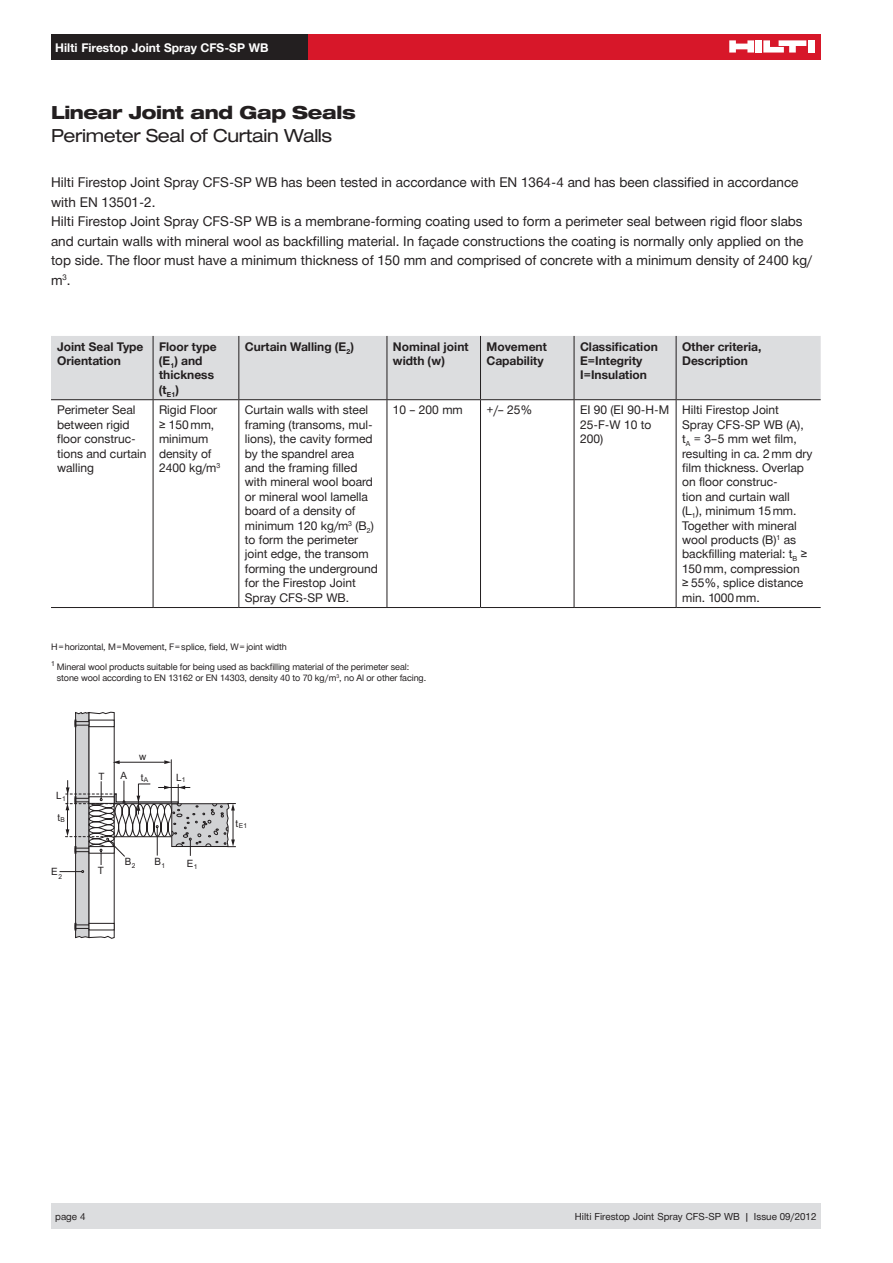
<style>
.page{position:relative;width:893px;height:1263px;background:#fff}
.page>*{position:absolute;margin:0;border:0;box-sizing:border-box;transform-origin:0 0}
.t1{font:expanded 18px "Hilti";letter-spacing:-.02em;color:#231f20}
.t2{font:800 expanded 18px "Hilti";letter-spacing:-.02em;color:#231f20}
.t3{font:13.5px/19.5px "Hilti";color:#231f20}
.t4{font:12px/14.4px "Hilti";color:#231f20}
.t5{font:700 12px/14.4px "Hilti";color:#231f20}
.t6{font:700 12px "Hilti";color:#fff}
.t7{font:10.05px "Arial";color:#231f20}
.t8{font:9.75px "Hilti";color:#231f20}
.t9{font:9px/19.5px "Hilti";letter-spacing:-.01em;color:#231f20}
.t10{font:6.75px "Arial";color:#231f20}
</style>
<div class="page">
<div style="left:307px;top:34px;width:514px;height:26px;background:#d71729"></div>
<div style="left:755px;top:40px;width:7px;height:13px;background:#fff"></div>
<div style="left:808px;top:40px;width:6px;height:13px;background:#fff"></div>
<svg style="left:729px;top:40px;width:25px;height:13px"></svg>
<svg style="left:763px;top:40px;width:43px;height:13px"></svg>
<div style="left:51px;top:34px;width:256px;height:26px;background:#231f20"></div>
<div style="left:51px;top:1203px;width:770px;height:26px;background:#dcdddf"></div>
<div style="left:51px;top:336px;width:770px;height:63px;background:#dcdddf"></div>
<hr style="left:51px;top:399px;width:102px;height:1px;background:#231f20">
<hr style="left:153px;top:399px;width:86px;height:1px;background:#231f20">
<hr style="left:239px;top:399px;width:148px;height:1px;background:#231f20">
<hr style="left:387px;top:399px;width:93px;height:1px;background:#231f20">
<hr style="left:480px;top:399px;width:94px;height:1px;background:#231f20">
<hr style="left:574px;top:399px;width:102px;height:1px;background:#231f20">
<hr style="left:676px;top:399px;width:145px;height:1px;background:#231f20">
<hr style="left:51px;top:607px;width:102px;height:1px;background:#231f20">
<hr style="left:153px;top:607px;width:86px;height:1px;background:#231f20">
<hr style="left:239px;top:607px;width:148px;height:1px;background:#231f20">
<hr style="left:387px;top:607px;width:93px;height:1px;background:#231f20">
<hr style="left:480px;top:607px;width:94px;height:1px;background:#231f20">
<hr style="left:574px;top:607px;width:102px;height:1px;background:#231f20">
<hr style="left:676px;top:607px;width:145px;height:1px;background:#231f20">
<hr style="left:153px;top:336px;width:1px;height:63px;background:#231f20">
<hr style="left:238px;top:336px;width:1px;height:63px;background:#231f20">
<hr style="left:387px;top:336px;width:1px;height:63px;background:#231f20">
<hr style="left:480px;top:336px;width:1px;height:63px;background:#231f20">
<hr style="left:574px;top:336px;width:1px;height:63px;background:#231f20">
<hr style="left:676px;top:336px;width:1px;height:63px;background:#231f20">
<hr style="left:153px;top:400px;width:1px;height:207px;background:#231f20">
<hr style="left:238px;top:400px;width:1px;height:207px;background:#231f20">
<hr style="left:387px;top:400px;width:1px;height:207px;background:#231f20">
<hr style="left:480px;top:400px;width:1px;height:207px;background:#231f20">
<hr style="left:574px;top:400px;width:1px;height:207px;background:#231f20">
<hr style="left:676px;top:400px;width:1px;height:207px;background:#231f20">
<svg style="left:60px;top:712px;width:176px;height:227px"></svg>
<p class="t6" style="left:55px;top:41px;width:215px">Hilti Firestop Joint Spray CFS-SP WB</p>
<h1 class="t2" style="left:51px;top:103px;width:306px">Linear Joint and Gap Seals</h1>
<h1 class="t1" style="left:51px;top:125px;width:283px">Perimeter Seal of Curtain Walls</h1>
<p class="t3" style="left:51px;top:173px;width:762px">Hilti Firestop Joint Spray CFS-SP WB has been tested in accordance with EN 1364-4 and has been classified in accordance with EN 13501-2.<br>Hilti Firestop Joint Spray CFS-SP WB is a membrane-forming coating used to form a perimeter seal between rigid floor slabs and curtain walls with mineral wool as backfilling material. In façade constructions the coating is normally only applied on the top side. The floor must have a minimum thickness of 150 mm and comprised of concrete with a minimum density of 2400 kg/ m<sup>3</sup>.</p>
<p class="t5" style="left:57px;top:339px;width:88px">Joint Seal Type<br>Orientation</p>
<p class="t5" style="left:159px;top:339px;width:59px">Floor type (E<sub>1</sub>) and thickness (t<sub>E1</sub>)</p>
<p class="t5" style="left:245px;top:339px;width:110px">Curtain Walling (E<sub>2</sub>)</p>
<p class="t5" style="left:393px;top:339px;width:77px">Nominal joint width (w)</p>
<p class="t5" style="left:486px;top:339px;width:62px">Movement<br>Capability</p>
<p class="t5" style="left:580px;top:339px;width:79px">Classification<br>E=Integrity<br>I=Insulation</p>
<p class="t5" style="left:682px;top:339px;width:81px">Other criteria,<br>Description</p>
<p class="t4" style="left:57px;top:403px;width:91px">Perimeter Seal between rigid floor construc&shy;tions and curtain walling</p>
<p class="t4" style="left:159px;top:403px;width:63px">Rigid Floor ≥ 150 mm, minimum density of<br>2400 kg/m<sup>3</sup></p>
<p class="t4" style="left:245px;top:403px;width:135px">Curtain walls with steel framing (transoms, mul&shy;lions), the cavity formed by the spandrel area<br>and the framing filled with mineral wool board or mineral wool lamella board of a density of minimum 120 kg/m<sup>3</sup> (B<sub>2</sub>) to form the perimeter joint edge, the transom forming the underground for the Firestop Joint<br>Spray CFS-SP WB.</p>
<p class="t4" style="left:393px;top:403px;width:71px">10 – 200 mm</p>
<p class="t4" style="left:486px;top:403px;width:47px">+/– 25%</p>
<p class="t4" style="left:580px;top:403px;width:91px">EI 90 (EI 90-H-M<br>25-F-W 10 to<br>200)</p>
<p class="t4" style="left:682px;top:403px;width:132px">Hilti Firestop Joint<br>Spray CFS-SP WB (A), t<sub>A</sub> = 3–5 mm wet film, resulting in ca. 2 mm dry film thickness. Overlap on floor construc-<br>tion and curtain wall (L<sub>1</sub>), minimum 15 mm.<br>Together with mineral wool products (B)<sup>1</sup> as backfilling material: t<sub>B</sub> ≥<br>150 mm, compression<br>≥ 55%, splice distance min. 1000 mm.</p>
<p class="t9" style="left:51px;top:637px;width:360px">H=horizontal, M=Movement, F=splice, field, W= joint width<br><sup>1</sup> Mineral wool products suitable for being used as backfilling material of the perimeter seal:</p>
<p class="t9" style="left:57px;top:668px;width:371px">stone wool according to EN 13162 or EN 14303, density 40 to 70 kg/m<sup>3</sup>, no Al or other facing.</p>
<p class="t7" style="left:56px;top:790px;width:11px">L<sub>1</sub></p>
<p class="t7" style="left:57px;top:812px;width:9px">t<sub>B</sub></p>
<p class="t7" style="left:51px;top:866px;width:8px">E</p>
<p class="t10" style="left:58px;top:873px;width:5px">2</p>
<p class="t7" style="left:98px;top:771px;width:8px">T</p>
<p class="t7" style="left:121px;top:769px;width:8px">A</p>
<p class="t7" style="left:139px;top:751px;width:9px">w</p>
<p class="t7" style="left:141px;top:772px;width:9px">t<sub>A</sub></p>
<p class="t7" style="left:176px;top:772px;width:7px">L</p>
<p class="t10" style="left:182px;top:776px;width:5px">1</p>
<p class="t7" style="left:98px;top:865px;width:8px">T</p>
<p class="t7" style="left:125px;top:855px;width:12px">B<sub>2</sub></p>
<p class="t10" style="left:162px;top:861px;width:5px">1</p>
<p class="t7" style="left:155px;top:855px;width:8px">B</p>
<p class="t7" style="left:187px;top:857px;width:8px">E</p>
<p class="t10" style="left:194px;top:862px;width:5px">1</p>
<p class="t7" style="left:236px;top:818px;width:9px">t<sub>E</sub></p>
<p class="t10" style="left:243px;top:822px;width:5px">1</p>
<p class="t8" style="left:55px;top:1211px;width:32px">page 4</p>
<p class="t8" style="left:575px;top:1211px;width:243px">Hilti Firestop Joint Spray CFS-SP WB | Issue 09/2012</p>
</div>
